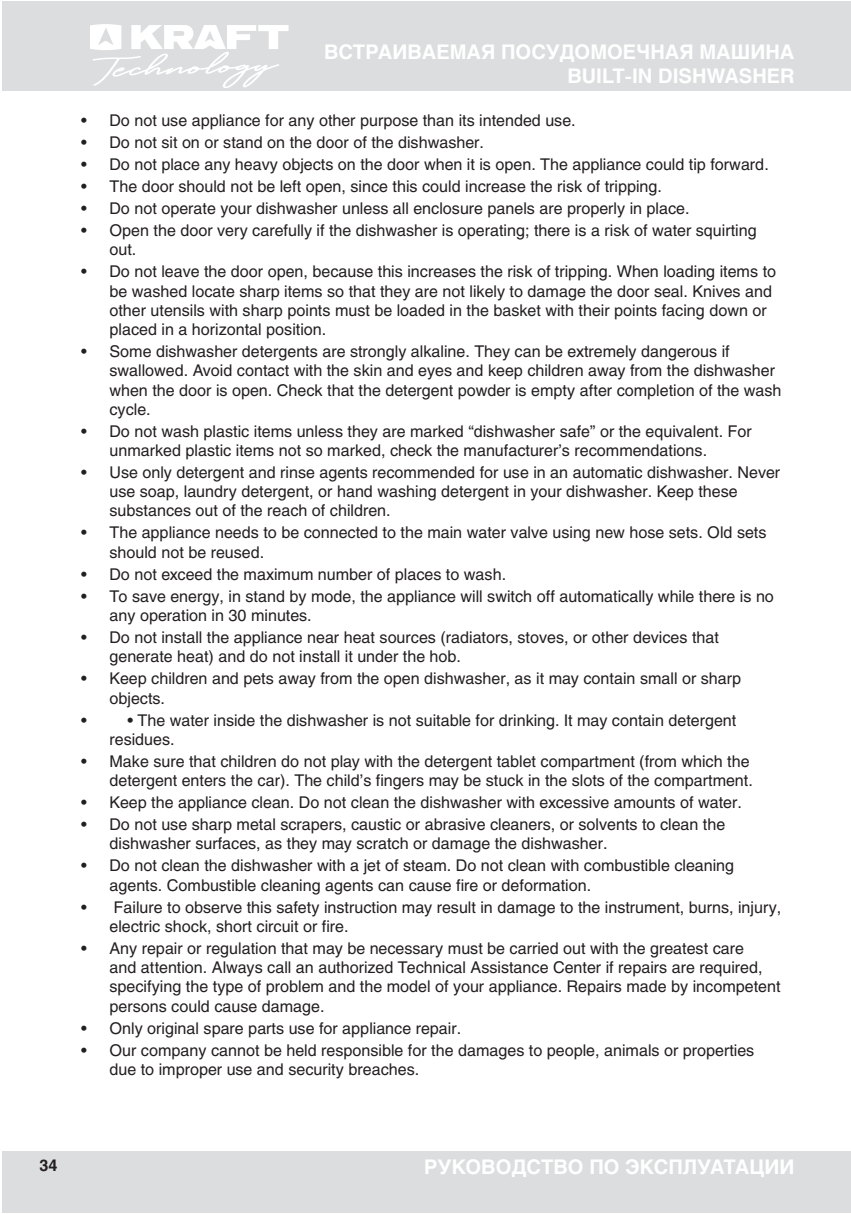
<style>
.page{position:relative;width:851px;height:1214px;background:#fff}
.page>*{position:absolute;margin:0;border:0;box-sizing:border-box;transform-origin:0 0}
.t1{font:700 20px/24px "Helios";color:#fff;text-align:right}
.t2{font:16px/19.2px "Helios";color:#231f20}
.t3{font:700 16px "Helios";color:#231f20}
</style>
<div class="page">
<div style="left:2px;top:1151px;width:848px;height:61px;background:#dcddde"></div>
<div style="left:2px;top:1px;width:848px;height:89px;background:#dcddde"></div>
<svg style="left:90px;top:24px;width:198px;height:64px"></svg>
<p class="t1" style="left:324px;top:39px;width:472px">ВСТРАИВАЕМАЯ ПОСУДОМОЕЧНАЯ МАШИНА<br>BUILT-IN DISHWASHER</p>
<p class="t2" style="left:81px;top:110px;width:496px">• Do not use appliance for any other purpose than its intended use.</p>
<p class="t2" style="left:81px;top:132px;width:404px">• Do not sit on or stand on the door of the dishwasher.</p>
<p class="t2" style="left:81px;top:154px;width:689px">• Do not place any heavy objects on the door when it is open. The appliance could tip forward.</p>
<p class="t2" style="left:81px;top:177px;width:582px">• The door should not be left open, since this could increase the risk of tripping.</p>
<p class="t2" style="left:81px;top:199px;width:610px">• Do not operate your dishwasher unless all enclosure panels are properly in place.</p>
<p class="t2" style="left:109px;top:221px;width:648px;text-indent:-28px">• Open the door very carefully if the dishwasher is operating; there is a risk of water squirting out.</p>
<p class="t2" style="left:109px;top:262px;width:668px;text-indent:-28px">• Do not leave the door open, because this increases the risk of tripping. When loading items to be washed locate sharp items so that they are not likely to damage the door seal. Knives and other utensils with sharp points must be loaded in the basket with their points facing down or placed in a horizontal position.</p>
<p class="t2" style="left:109px;top:341px;width:673px;text-indent:-28px">• Some dishwasher detergents are strongly alkaline. They can be extremely dangerous if swallowed. Avoid contact with the skin and eyes and keep children away from the dishwasher when the door is open. Check that the detergent powder is empty after completion of the wash cycle.</p>
<p class="t2" style="left:109px;top:421px;width:643px;text-indent:-28px">• Do not wash plastic items unless they are marked “dishwasher safe” or the equivalent. For unmarked plastic items not so marked, check the manufacturer’s recommendations.</p>
<p class="t2" style="left:109px;top:462px;width:672px;text-indent:-28px">• Use only detergent and rinse agents recommended for use in an automatic dishwasher. Never use soap, laundry detergent, or hand washing detergent in your dishwasher. Keep these substances out of the reach of children.</p>
<p class="t2" style="left:109px;top:523px;width:658px;text-indent:-28px">• The appliance needs to be connected to the main water valve using new hose sets. Old sets should not be reused.</p>
<p class="t2" style="left:81px;top:564px;width:426px">• Do not exceed the maximum number of places to wash.</p>
<p class="t2" style="left:109px;top:586px;width:665px;text-indent:-28px">• To save energy, in stand by mode, the appliance will switch off automatically while there is no any operation in 30 minutes.</p>
<p class="t2" style="left:109px;top:627px;width:611px;text-indent:-28px">• Do not install the appliance near heat sources (radiators, stoves, or other devices that generate heat) and do not install it under the hob.</p>
<p class="t2" style="left:109px;top:668px;width:633px;text-indent:-28px">• Keep children and pets away from the open dishwasher, as it may contain small or sharp objects.</p>
<p class="t2" style="left:81px;top:710px;width:7px">•</p>
<p class="t2" style="left:109px;top:710px;width:628px;text-indent:18px">• The water inside the dishwasher is not suitable for drinking. It may contain detergent residues.</p>
<p class="t2" style="left:81px;top:751px;width:673px;text-align:right">• Make sure that children do not play with the detergent tablet compartment (from which the detergent enters the car). The child’s fingers may be stuck in the slots of the compartment.</p>
<p class="t2" style="left:81px;top:792px;width:662px">• Keep the appliance clean. Do not clean the dishwasher with excessive amounts of water.</p>
<p class="t2" style="left:109px;top:814px;width:617px;text-indent:-28px">• Do not use sharp metal scrapers, caustic or abrasive cleaners, or solvents to clean the dishwasher surfaces, as they may scratch or damage the dishwasher.</p>
<p class="t2" style="left:109px;top:855px;width:626px;text-indent:-28px">• Do not clean the dishwasher with a jet of steam. Do not clean with combustible cleaning agents. Combustible cleaning agents can cause fire or deformation.</p>
<p class="t2" style="left:109px;top:897px;width:673px;text-indent:-28px">• Failure to observe this safety instruction may result in damage to the instrument, burns, injury, electric shock, short circuit or fire.</p>
<p class="t2" style="left:109px;top:938px;width:672px;text-indent:-28px">• Any repair or regulation that may be necessary must be carried out with the greatest care<br>and attention. Always call an authorized Technical Assistance Center if repairs are required, specifying the type of problem and the model of your appliance. Repairs made by incompetent persons could cause damage.</p>
<p class="t2" style="left:81px;top:1018px;width:381px">• Only original spare parts use for appliance repair.</p>
<p class="t2" style="left:109px;top:1040px;width:646px;text-indent:-28px">• Our company cannot be held responsible for the damages to people, animals or properties due to improper use and security breaches.</p>
<p class="t3" style="left:39px;top:1155px;width:19px">34</p>
<p class="t1" style="left:424px;top:1154px;width:372px">РУКОВОДСТВО ПО ЭКСПЛУАТАЦИИ</p>
</div>
